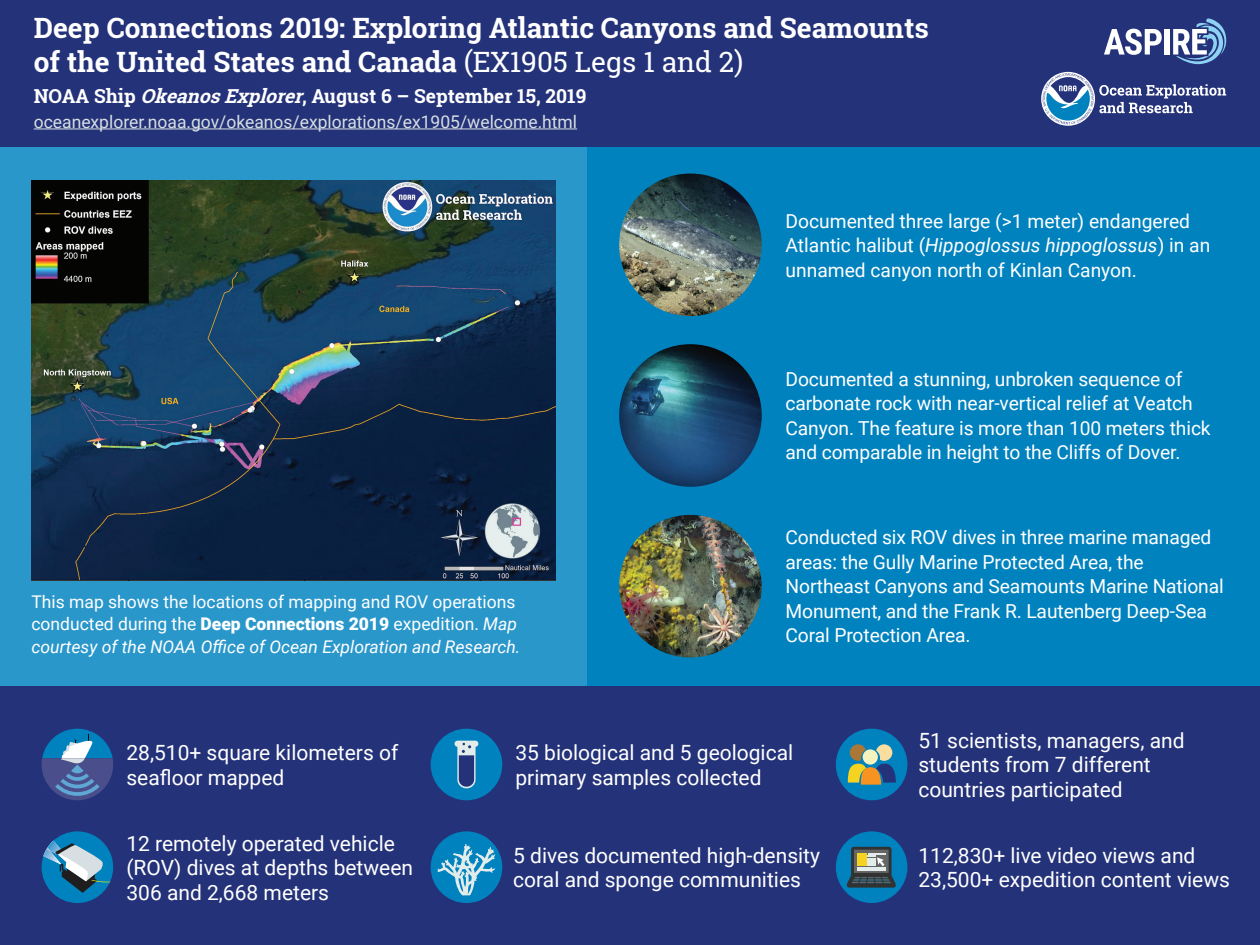
<style>
.page{position:relative;width:1260px;height:945px;background:#fff}
.page>*{position:absolute;margin:0;border:0;box-sizing:border-box;transform-origin:0 0}
.t1{font:700 28px/33.2px "Roboto Slab";color:#fff}
.t2{font:21px/24.5px "Roboto";color:#fff}
.t3{font:19.25px/24.5px "Roboto";letter-spacing:-.005em;color:#fff}
.t4{font:700 19.25px "Roboto Slab";color:#fff}
.t5{font:17.5px/22.8px "Roboto";color:#fff}
.t6{font:17.5px "Roboto";color:#d8dfe2}
.s1{font-weight:400}
.s2{font-style:italic}
.s3{font-weight:900}
</style>
<div class="page">
<div style="left:0;top:147px;width:587px;height:798px;background:#2a97cb"></div>
<div style="left:587px;top:147px;width:673px;height:584px;background:#0082bf"></div>
<div style="left:0;top:687px;width:1260px;height:258px;background:#243279"></div>
<div style="left:0;top:0;width:1260px;height:147px;background:#243279"></div>
<hr style="left:34px;top:129px;width:543px;height:1px;background:#d8dfe2">
<img style="left:619px;top:344px;width:143px;height:143px;border-radius:71px">
<img style="left:619px;top:174px;width:143px;height:142px;border-radius:71px">
<svg style="left:42px;top:729px;width:71px;height:71px"></svg>
<svg style="left:42px;top:831px;width:71px;height:72px"></svg>
<svg style="left:431px;top:729px;width:71px;height:71px"></svg>
<svg style="left:431px;top:831px;width:71px;height:72px"></svg>
<svg style="left:836px;top:729px;width:71px;height:71px"></svg>
<svg style="left:836px;top:831px;width:71px;height:72px"></svg>
<div style="left:857px;top:854px;width:9px;height:12px;background:#f6d321"></div>
<img style="left:32px;top:181px;width:524px;height:400px">
<img style="left:619px;top:515px;width:143px;height:142px;border-radius:71px">
<svg style="left:1043px;top:18px;width:183px;height:106px"></svg>
<h1 class="t1" style="left:34px;top:11px;width:897px">Deep Connections 2019: Exploring Atlantic Canyons and Seamounts of the United States and Canada <span class="s1">(EX1905 Legs 1 and 2)</span></h1>
<h2 class="t4" style="left:34px;top:83px;width:554px">NOAA Ship <span class="s2">OkeanosExplorer</span>, August 6 – September 15, 2019</h2>
<p class="t6" style="left:34px;top:109px;width:545px">oceanexplorer.noaa.gov/okeanos/explorations/ex1905/welcome.html</p>
<p class="t3" style="left:786px;top:208px;width:426px">Documented three large (&gt;1 meter) endangered<br>Atlantic halibut (<span class="s2">Hippoglossus hippoglossus</span>) in an unnamed canyon north of Kinlan Canyon.</p>
<p class="t5" style="left:32px;top:589px;width:490px">This map shows the locations of mapping and ROV operations conducted during the <span class="s3">Deep Connections 2019</span> expedition. <span class="s2">Map courtesy of the NOAA Office of Ocean Exploration and Research.</span></p>
<p class="t3" style="left:786px;top:366px;width:427px">Documented a stunning, unbroken sequence of carbonate rock with near-vertical relief at Veatch Canyon. The feature is more than 100 meters thick and comparable in height to the Cliffs of Dover.</p>
<p class="t3" style="left:786px;top:525px;width:440px">Conducted six ROV dives in three marine managed areas: the Gully Marine Protected Area, the Northeast Canyons and Seamounts Marine National Monument, and the Frank R. Lautenberg Deep-Sea Coral Protection Area.</p>
<h3 class="t2" style="left:126px;top:740px;width:273px">28,510+ square kilometers of seafloor mapped</h3>
<h3 class="t2" style="left:126px;top:830px;width:288px">12 remotely operated vehicle (ROV) dives at depths between<br>306 and 2,668 meters</h3>
<h3 class="t2" style="left:515px;top:740px;width:279px">35 biological and 5 geological primary samples collected</h3>
<h3 class="t2" style="left:513px;top:842px;width:308px">5 dives documented high-density coral and sponge communities</h3>
<h3 class="t2" style="left:918px;top:727px;width:268px">51 scientists, managers, and students from 7 different countries participated</h3>
<h3 class="t2" style="left:918px;top:842px;width:313px">112,830+ live video views and<br>23,500+ expedition content views</h3>
</div>
